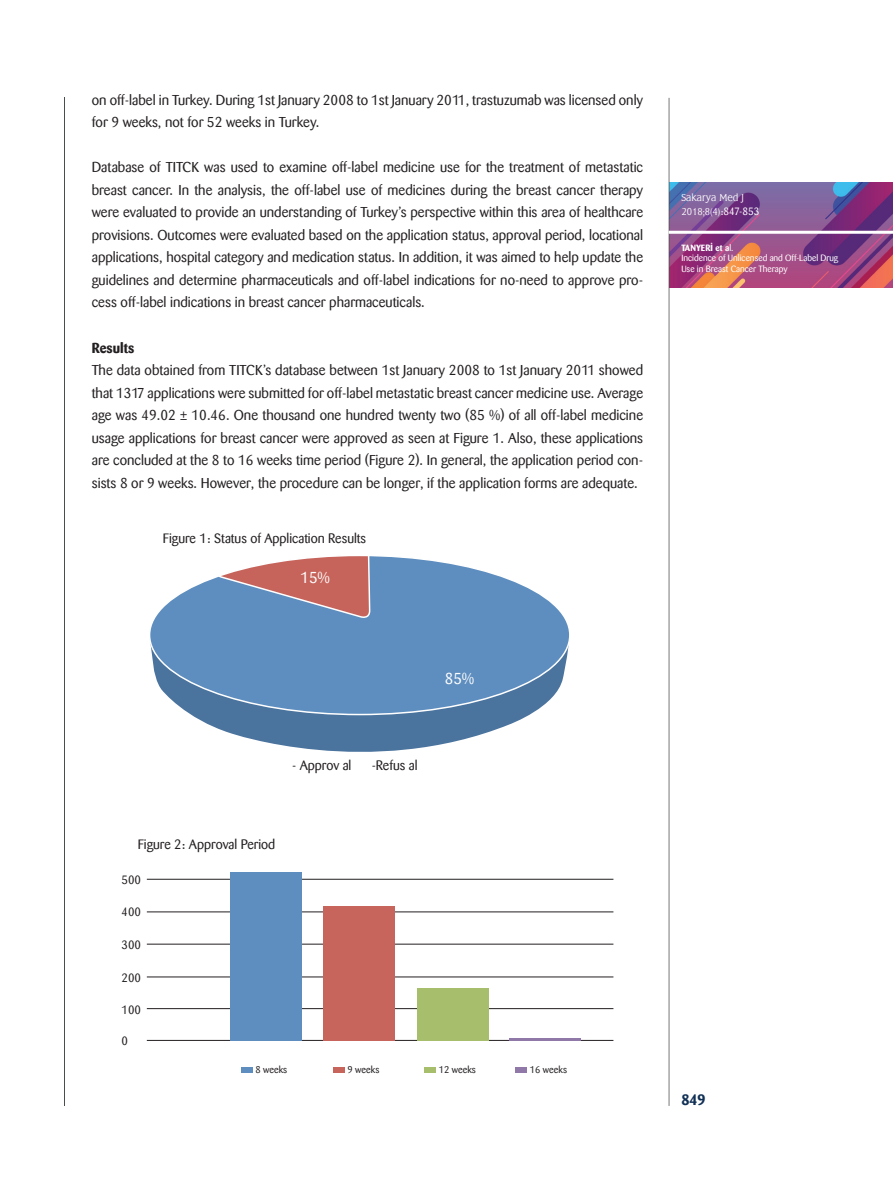
<style>
.page{position:relative;width:893px;height:1191px;background:#fff}
.page>*{position:absolute;margin:0;border:0;box-sizing:border-box;transform-origin:0 0}
.t1{font:15.75px "Barmeno";color:#fff}
.t2{font:700 15px "Barmeno";color:#113055}
.t3{font:14.25px/22.5px "Barmeno";color:#231f20;text-align:justify}
.t4{font:700 14.25px "Barmeno";color:#231f20}
.t5{font:13.5px "Barmeno";color:#231f20}
.t6{font:12px "Barmeno";color:#231f20}
.t7{font:300 10.5px/13.5px "Flange";color:#fff}
.t8{font:9.75px "Barmeno";color:#231f20}
.t9{font:9px/10.8px "Barmeno";color:#fff}
.s1{font-family:"Barmeno";font-weight:400}
.s2{font-weight:700}
</style>
<div class="page">
<img style="left:670px;top:182px;width:223px;height:105px">
<svg style="left:669px;top:98px;width:1px;height:1008px"></svg>
<hr style="left:64px;top:98px;width:1px;height:1008px;background:#4b4c4d">
<hr style="left:669px;top:231px;width:224px;height:3px;background:#fff">
<svg style="left:150px;top:644px;width:419px;height:108px;fill:#4a739e"></svg>
<div style="left:150px;top:555px;width:420px;height:159px;background:#5e8ebf;border-radius:50%"></div>
<svg style="left:213px;top:557px;width:157px;height:61px"></svg>
<hr style="left:147px;top:879px;width:466px;height:1px;background:#231f20">
<hr style="left:147px;top:911px;width:466px;height:1px;background:#231f20">
<hr style="left:147px;top:943px;width:466px;height:1px;background:#231f20">
<hr style="left:147px;top:976px;width:466px;height:1px;background:#231f20">
<hr style="left:147px;top:1008px;width:466px;height:1px;background:#231f20">
<hr style="left:147px;top:1040px;width:466px;height:1px;background:#231f20">
<div style="left:230px;top:872px;width:72px;height:168px;background:#5e8ebf"></div>
<div style="left:241px;top:1067px;width:12px;height:6px;background:#5e8ebf"></div>
<div style="left:333px;top:1067px;width:12px;height:6px;background:#c7655d"></div>
<div style="left:424px;top:1067px;width:12px;height:6px;background:#a7bf6d"></div>
<div style="left:516px;top:1067px;width:11px;height:6px;background:#9078a9"></div>
<div style="left:323px;top:906px;width:72px;height:134px;background:#c7655d"></div>
<div style="left:417px;top:988px;width:72px;height:52px;background:#a7bf6d"></div>
<hr style="left:509px;top:1037px;width:72px;height:3px;background:#9078a9">
<p class="t3" style="left:92px;top:89px;width:553px">on off-label in Turkey. During 1st January 2008 to 1st January 2011, trastuzumab was licensed only for 9 weeks, not for 52 weeks in Turkey.</p>
<p class="t3" style="left:92px;top:156px;width:553px">Database of TITCK was used to examine off-label medicine use for the treatment of metastatic breast cancer. In the analysis, the off-label use of medicines during the breast cancer therapy were evaluated to provide an understanding of Turkey’s perspective within this area of healthcare provisions. Outcomes were evaluated based on the application status, approval period, locational applications, hospital category and medication status. In addition, it was aimed to help update the guidelines and determine pharmaceuticals and off-label indications for no-need to approve pro&shy;cess off-label indications in breast cancer pharmaceuticals.</p>
<p class="t4" style="left:92px;top:339px;width:44px">Results</p>
<p class="t3" style="left:92px;top:359px;width:553px">The data obtained from TITCK’s database between 1st January 2008 to 1st January 2011 showed that 1317 applications were submitted for off-label metastatic breast cancer medicine use. Average age was 49.02 ± 10.46. One thousand one hundred twenty two (85 %) of all off-label medicine usage applications for breast cancer were approved as seen at Figure 1. Also, these applications are concluded at the 8 to 16 weeks time period (Figure 2). In general, the application period con&shy;sists 8 or 9 weeks. However, the procedure can be longer, if the application forms are adequate.</p>
<p class="t5" style="left:163px;top:530px;width:205px">Figure 1: Status of Application Results</p>
<p class="t1" style="left:300px;top:568px;width:31px">15%</p>
<p class="t1" style="left:445px;top:669px;width:31px">85%</p>
<p class="t5" style="left:292px;top:758px;width:61px">- Approv al</p>
<p class="t5" style="left:372px;top:758px;width:47px">-Refus al</p>
<p class="t5" style="left:138px;top:837px;width:139px">Figure 2: Approval Period</p>
<p class="t6" style="left:121px;top:872px;width:21px">500</p>
<p class="t6" style="left:121px;top:905px;width:21px">400</p>
<p class="t6" style="left:121px;top:937px;width:21px">300</p>
<p class="t6" style="left:121px;top:970px;width:21px">200</p>
<p class="t6" style="left:121px;top:1003px;width:21px">100</p>
<p class="t6" style="left:121px;top:1033px;width:8px">0</p>
<p class="t8" style="left:255px;top:1064px;width:33px">8 weeks</p>
<p class="t8" style="left:348px;top:1064px;width:33px">9 weeks</p>
<p class="t8" style="left:439px;top:1064px;width:39px">12 weeks</p>
<p class="t8" style="left:530px;top:1064px;width:39px">16 weeks</p>
<p class="t7" style="left:681px;top:191px;width:80px">Sakarya Med J<br>2018;8(4)<span class="s1">:847-853</span></p>
<p class="t9" style="left:681px;top:242px;width:158px"><span class="s2">TANYERİ et a</span>l.<br>Incidence of Unlicensed and Off-Label Drug<br>Use in Breast Cancer Therapy</p>
<p class="t2" style="left:681px;top:1090px;width:26px">849</p>
</div>
